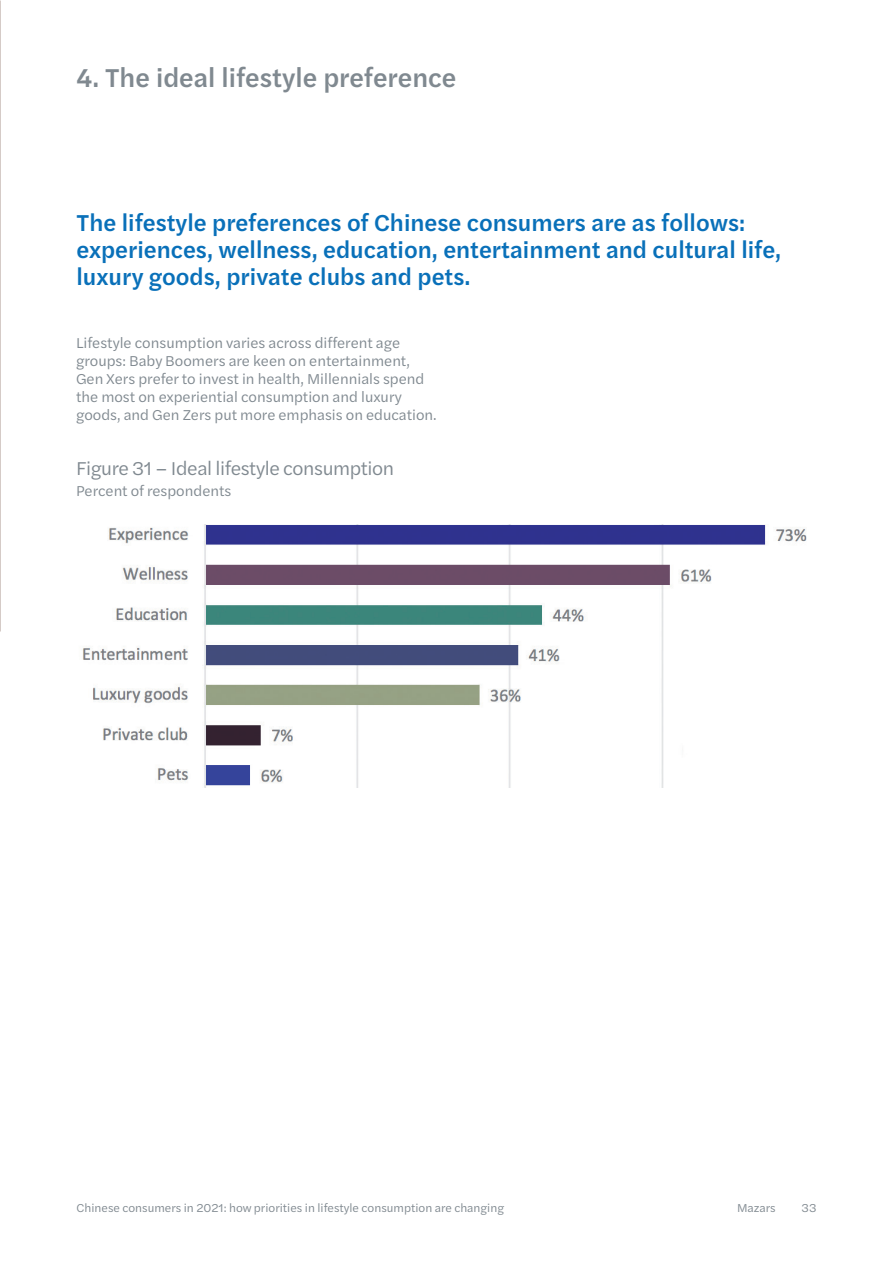
<style>
.page{position:relative;width:893px;height:1263px;background:#fff}
.page>*{position:absolute;margin:0;border:0;box-sizing:border-box;transform-origin:0 0}
.t1{font:500 27px "Halyard Text";color:#808990}
.t2{font:500 24px/27px "Halyard Text";color:#0970b9}
.t3{font:19.5px "Halyard Text";letter-spacing:-.02em;color:#808990}
.t4{font:15px/18px "Halyard Text";color:#808990}
.t5{font:12px "Halyard Text";color:#808990}
</style>
<div class="page">
<img style="left:82px;top:524px;width:725px;height:264px">
<h1 class="t1" style="left:77px;top:58px;width:381px">4. The ideal lifestyle preference</h1>
<h2 class="t2" style="left:77px;top:208px;width:706px">The lifestyle preferences of Chinese consumers are as follows: experiences, wellness, education, entertainment and cultural life, luxury goods, private clubs and pets.</h2>
<p class="t4" style="left:76px;top:333px;width:362px">Lifestyle consumption varies across different age groups: Baby Boomers are keen on entertainment, Gen Xers prefer to invest in health, Millennials spend the most on experiential consumption and luxury goods, and Gen Zers put more emphasis on education.</p>
<h3 class="t3" style="left:76px;top:455px;width:320px">Figure 31 – Ideal lifestyle consumption</h3>
<p class="t4" style="left:76px;top:481px;width:157px">Percent of respondents</p>
<p class="t5" style="left:77px;top:1199px;width:429px">Chinese consumers in 2021: how priorities in lifestyle consumption are changing</p>
<p class="t5" style="left:737px;top:1199px;width:40px">Mazars</p>
<p class="t5" style="left:801px;top:1199px;width:16px">33</p>
</div>
